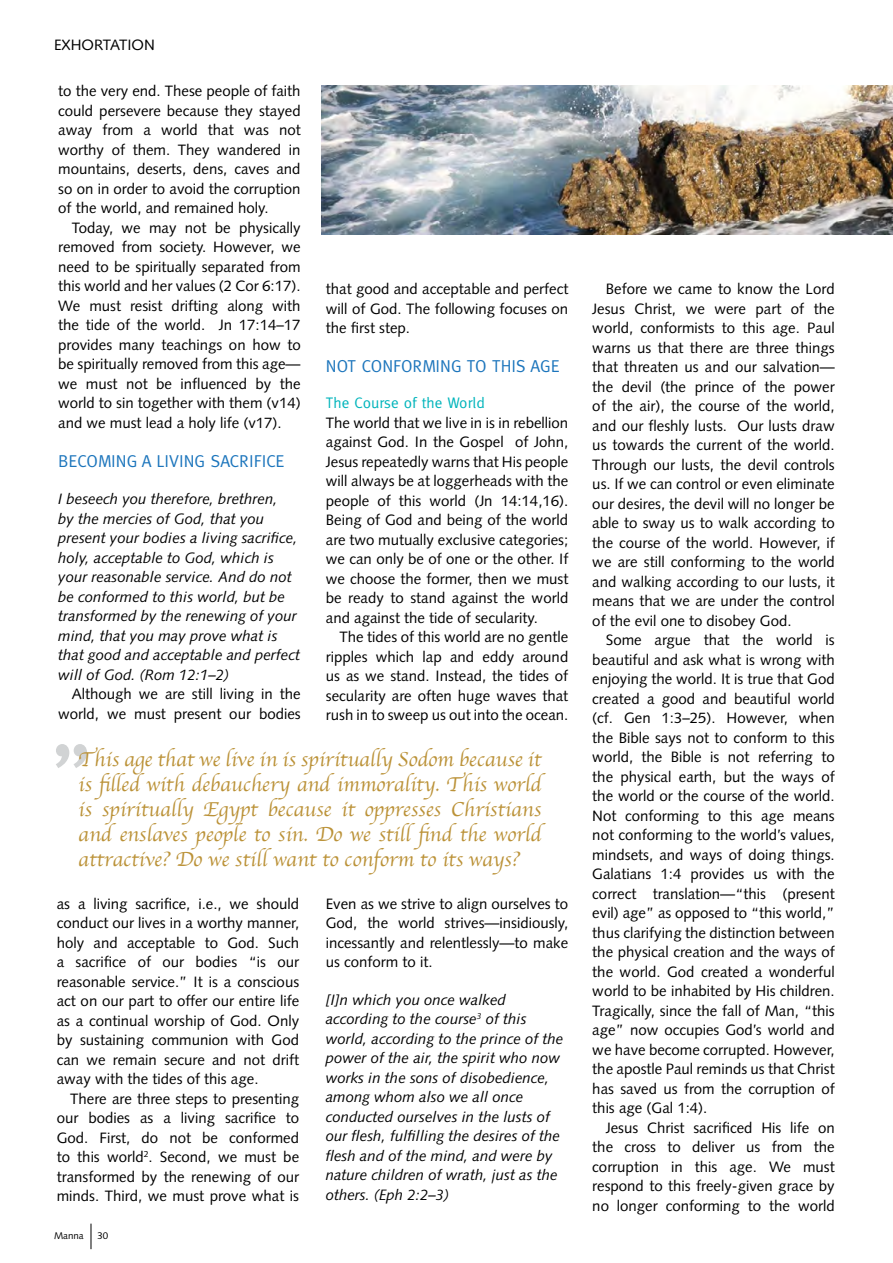
<style>
.page{position:relative;width:893px;height:1263px;background:#fff}
.page>*{position:absolute;margin:0;border:0;box-sizing:border-box;transform-origin:0 0}
.t1{font:90px "Meta";color:#d1d3d4}
.t2{font:21px/25.2px "Apple Chancery";color:#bb9238;text-align:justify}
.t3{font:17.25px "Meta";color:#1c75bc}
.t4{font:15.3px "Meta";color:#00b4bb}
.t5{font:15px/19.5px "Syntax";color:#000;text-align:justify}
.t6{font:italic 15px/19.5px "Syntax";color:#000}
.t7{font:9.75px "Syntax";color:#000}
</style>
<div class="page">
<svg style="left:91px;top:1223px;width:1px;height:26px"></svg>
<img style="left:322px;top:85px;width:571px;height:149px">
<p class="t5" style="left:54px;top:35px;width:102px">EXHORTATION</p>
<p class="t5" style="left:58px;top:81px;width:244px">to the very end. These people of faith could persevere because they stayed away from a world that was not worthy of them. They wandered in mountains, deserts, dens, caves and so on in order to avoid the corruption of the world, and remained holy.</p>
<p class="t5" style="left:58px;top:218px;width:244px;text-indent:14px">Today, we may not be physically removed from society. However, we need to be spiritually separated from this world and her values (2 Cor 6:17).<br>We must resist drifting along with the tide of the world. Jn 17:14–17 provides many teachings on how to be spiritually removed from this age— we must not be influenced by the world to sin together with them (v14) and we must lead a holy life (v17).</p>
<p class="t3" style="left:58px;top:451px;width:228px">BECOMING A LIVING SACRIFICE</p>
<p class="t6" style="left:58px;top:489px;width:243px">I beseech you therefore, brethren,<br>by the mercies of God, that you present your bodies a living sacrifice, holy, acceptable to God, which is your reasonable service. And do not be conformed to this world, but be transformed by the renewing of your mind, that you may prove what is that good and acceptable and perfect will of God. (Rom 12:1–2)</p>
<p class="t5" style="left:58px;top:684px;width:244px;text-align:right">Although we are still living in the world, we must present our bodies</p>
<p class="t5" style="left:326px;top:279px;width:244px">that good and acceptable and perfect will of God. The following focuses on the first step.</p>
<p class="t3" style="left:326px;top:356px;width:235px">NOT CONFORMING TO THIS AGE</p>
<p class="t4" style="left:326px;top:394px;width:160px">The Course of the World</p>
<p class="t5" style="left:326px;top:413px;width:244px">The world that we live in is in rebellion against God. In the Gospel of John, Jesus repeatedly warns that His people will always be at loggerheads with the people of this world (Jn 14:14,16).<br>Being of God and being of the world are two mutually exclusive categories; we can only be of one or the other. If we choose the former, then we must be ready to stand against the world and against the tide of secularity.</p>
<p class="t5" style="left:326px;top:628px;width:244px;text-indent:14px">The tides of this world are no gentle ripples which lap and eddy around us as we stand. Instead, the tides of secularity are often huge waves that rush in to sweep us out into the ocean.</p>
<h1 class="t1" style="left:51px;top:724px;width:43px">”</h1>
<p class="t2" style="left:78px;top:746px;width:464px">This age that we live in is spiritually Sodom because it is filled with debauchery and immorality. This world is spiritually Egypt because it oppresses Christians and enslaves people to sin. Do we still find the world attractive? Do we still want to conform to its ways?</p>
<p class="t5" style="left:57px;top:893px;width:244px">as a living sacrifice, i.e., we should conduct our lives in a worthy manner, holy and acceptable to God. Such a sacrifice of our bodies “is our reasonable service.” It is a conscious act on our part to offer our entire life as a continual worship of God. Only by sustaining communion with God can we remain secure and not drift away with the tides of this age.</p>
<p class="t5" style="left:57px;top:1088px;width:244px;text-indent:14px">There are three steps to presenting our bodies as a living sacrifice to God. First, do not be conformed to this world<sup>2</sup>. Second, we must be transformed by the renewing of our minds. Third, we must prove what is</p>
<p class="t7" style="left:54px;top:1230px;width:31px">Manna</p>
<p class="t7" style="left:97px;top:1230px;width:12px">30</p>
<p class="t5" style="left:326px;top:894px;width:244px">Even as we strive to align ourselves to God, the world strives—insidiously, incessantly and relentlessly—to make us conform to it.</p>
<p class="t6" style="left:326px;top:989px;width:239px">[I]n which you once walked according to the course<sup>3</sup> of this world, according to the prince of the power of the air, the spirit who now works in the sons of disobedience, among whom also we all once conducted ourselves in the lusts of our flesh, fulfilling the desires of the flesh and of the mind, and were by nature children of wrath, just as the others. (Eph 2:2–3)</p>
<p class="t5" style="left:592px;top:279px;width:244px;text-indent:14px">Before we came to know the Lord Jesus Christ, we were part of the world, conformists to this age. Paul warns us that there are three things that threaten us and our salvation— the devil (the prince of the power of the air), the course of the world, and our fleshly lusts. Our lusts draw us towards the current of the world.<br>Through our lusts, the devil controls us. If we can control or even eliminate our desires, the devil will no longer be able to sway us to walk according to the course of the world. However, if we are still conforming to the world and walking according to our lusts, it means that we are under the control of the evil one to disobey God.</p>
<p class="t5" style="left:592px;top:630px;width:244px;text-indent:14px">Some argue that the world is beautiful and ask what is wrong with enjoying the world. It is true that God created a good and beautiful world (cf. Gen 1:3–25). However, when the Bible says not to conform to this world, the Bible is not referring to the physical earth, but the ways of the world or the course of the world.<br>Not conforming to this age means not conforming to the world’s values, mindsets, and ways of doing things.<br>Galatians 1:4 provides us with the correct translation—“this (present evil) age” as opposed to “this world,” thus clarifying the distinction between the physical creation and the ways of the world. God created a wonderful world to be inhabited by His children.<br>Tragically, since the fall of Man, “this age” now occupies God’s world and we have become corrupted. However, the apostle Paul reminds us that Christ has saved us from the corruption of this age (Gal 1:4).</p>
<p class="t5" style="left:592px;top:1118px;width:244px;text-indent:14px">Jesus Christ sacrificed His life on the cross to deliver us from the corruption in this age. We must respond to this freely-given grace by no longer conforming to the world</p>
</div>
